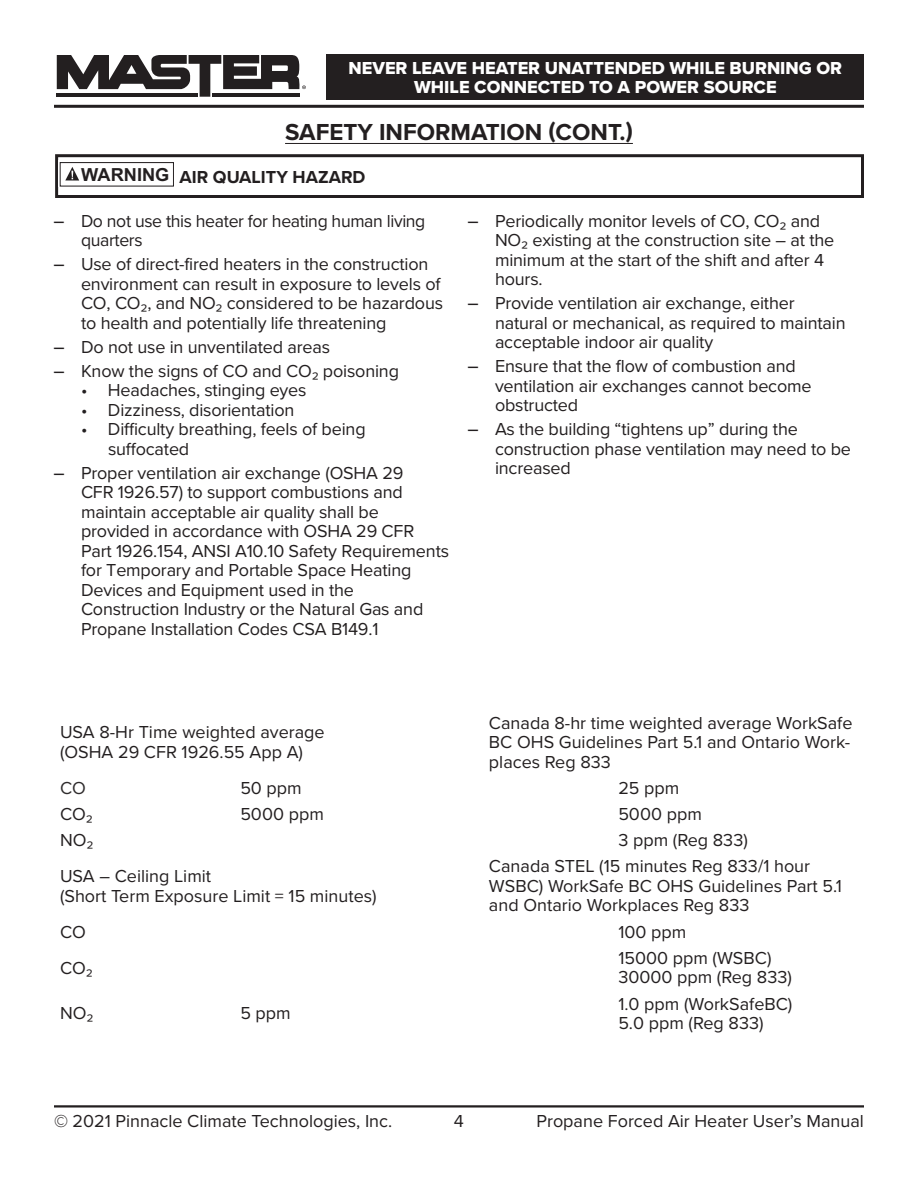
<style>
.page{position:relative;width:918px;height:1188px;background:#fff}
.page>*{position:absolute;margin:0;border:0;box-sizing:border-box;transform-origin:0 0}
.t1{font:700 24px "Proxima Nova";color:#231f20}
.Body{font:18px/19.5px "Proxima Nova";letter-spacing:-.01em;color:#231f20}
.t2{font:18px/19.5px "Proxima Nova Extrabld";color:#fff;text-align:center}
.Body-2{font:700 18px "Proxima Nova";color:#231f20}
.t3{font:700 18px "Arial";color:#231f20}
.Body-3{font:18px "Proxima Nova";color:#2e2b2c}
.s1{font-family:"Arial"}
</style>
<div class="page">
<hr style="left:54px;top:1105px;width:810px;height:3px;background:#231f20">
<div style="left:327px;top:54px;width:537px;height:45px;background:#231f20"></div>
<svg style="left:57px;top:55px;width:249px;height:42px"></svg>
<hr style="left:54px;top:105px;width:810px;height:3px;background:#231f20">
<div style="left:55px;top:154px;width:809px;height:44px;border:3px solid #231f20"></div>
<div style="left:60px;top:162px;width:114px;height:24px;border:1px solid #231f20"></div>
<svg style="left:65px;top:167px;width:14px;height:14px"></svg>
<hr style="left:285px;top:143px;width:348px;height:1px;background:#231f20">
<p class="t2" style="left:349px;top:58px;width:495px">NEVER LEAVE HEATER UNATTENDED WHILE BURNING OR<br>WHILE CONNECTED TO A POWER SOURCE</p>
<p class="t1" style="left:285px;top:114px;width:349px">SAFETY INFORMATION (CONT.)</p>
<p class="t3" style="left:81px;top:163px;width:90px">WARNING</p>
<p class="Body-2" style="left:180px;top:164px;width:187px">AIR QUALITY HAZARD</p>
<p class="Body" style="left:81px;top:210px;width:346px;text-indent:-27px"><span class="s1">–</span> Do not use this heater for heating human living quarters</p>
<p class="Body" style="left:81px;top:254px;width:364px;text-indent:-27px"><span class="s1">–</span> Use of direct-fired heaters in the construction environment can result in exposure to levels of CO, CO₂, and NO₂ considered to be hazardous to health and potentially life threatening</p>
<p class="Body" style="left:54px;top:336px;width:278px"><span class="s1">–</span> Do not use in unventilated areas</p>
<p class="Body" style="left:54px;top:360px;width:347px"><span class="s1">–</span> Know the signs of CO and CO₂ poisoning</p>
<p class="Body" style="left:81px;top:380px;width:227px">• Headaches, stinging eyes</p>
<p class="Body" style="left:81px;top:399px;width:215px">• Dizziness, disorientation</p>
<p class="Body" style="left:108px;top:419px;width:259px;text-indent:-27px">• Difficulty breathing, feels of being suffocated</p>
<p class="Body" style="left:81px;top:462px;width:370px;text-indent:-27px"><span class="s1">–</span> Proper ventilation air exchange (OSHA 29<br>CFR 1926.57) to support combustions and maintain acceptable air quality shall be provided in accordance with OSHA 29 CFR Part 1926.154, ANSI A10.10 Safety Requirements for Temporary and Portable Space Heating Devices and Equipment used in the Construction Industry or the Natural Gas and Propane Installation Codes CSA B149.1</p>
<p class="Body" style="left:495px;top:210px;width:341px;text-indent:-27px"><span class="s1">–</span> Periodically monitor levels of CO, CO₂ and NO₂ existing at the construction site – at the minimum at the start of the shift and after 4 hours.</p>
<p class="Body" style="left:495px;top:293px;width:352px;text-indent:-27px"><span class="s1">–</span> Provide ventilation air exchange, either natural or mechanical, as required to maintain acceptable indoor air quality</p>
<p class="Body" style="left:495px;top:356px;width:318px;text-indent:-27px"><span class="s1">–</span> Ensure that the flow of combustion and ventilation air exchanges cannot become obstructed</p>
<p class="Body" style="left:495px;top:419px;width:358px;text-indent:-27px"><span class="s1">–</span> As the building “tightens up” during the construction phase ventilation may need to be increased</p>
<p class="Body" style="left:60px;top:722px;width:266px">USA 8-Hr Time weighted average (OSHA 29 CFR 1926.55 App A)</p>
<p class="Body" style="left:489px;top:712px;width:365px;text-align:justify">Canada 8-hr time weighted average WorkSafe BC OHS Guidelines Part 5.1 and Ontario Work&shy;places Reg 833</p>
<p class="Body-3" style="left:60px;top:774px;width:27px">CO</p>
<p class="Body" style="left:240px;top:777px;width:63px">50 ppm</p>
<p class="Body" style="left:618px;top:777px;width:63px">25 ppm</p>
<p class="Body" style="left:60px;top:804px;width:34px">CO₂</p>
<p class="Body" style="left:240px;top:804px;width:85px">5000 ppm</p>
<p class="Body" style="left:618px;top:804px;width:85px">5000 ppm</p>
<p class="Body" style="left:60px;top:830px;width:35px">NO₂</p>
<p class="Body" style="left:618px;top:830px;width:131px">3 ppm (Reg 833)</p>
<p class="Body" style="left:60px;top:866px;width:318px">USA – Ceiling Limit<br>(Short Term Exposure Limit = 15 minutes)</p>
<p class="Body" style="left:489px;top:856px;width:354px">Canada STEL (15 minutes Reg 833/1 hour<br>WSBC) WorkSafe BC OHS Guidelines Part 5.1 and Ontario Workplaces Reg 833</p>
<p class="Body" style="left:60px;top:921px;width:27px">CO</p>
<p class="Body" style="left:618px;top:921px;width:69px">100 ppm</p>
<p class="Body" style="left:60px;top:957px;width:34px">CO₂</p>
<p class="Body" style="left:618px;top:947px;width:175px">15000 ppm (WSBC)<br>30000 ppm (Reg 833)</p>
<p class="Body" style="left:60px;top:1003px;width:35px">NO₂</p>
<p class="Body" style="left:240px;top:1003px;width:52px">5 ppm</p>
<p class="Body" style="left:618px;top:993px;width:176px">1.0 ppm (WorkSafeBC)<br>5.0 ppm (Reg 833)</p>
<p class="Body" style="left:54px;top:1110px;width:340px">© 2021 Pinnacle Climate Technologies, Inc.</p>
<p class="Body" style="left:537px;top:1110px;width:329px">Propane Forced Air Heater User’s Manual</p>
<p class="Body" style="left:454px;top:1110px;width:12px">4</p>
</div>
